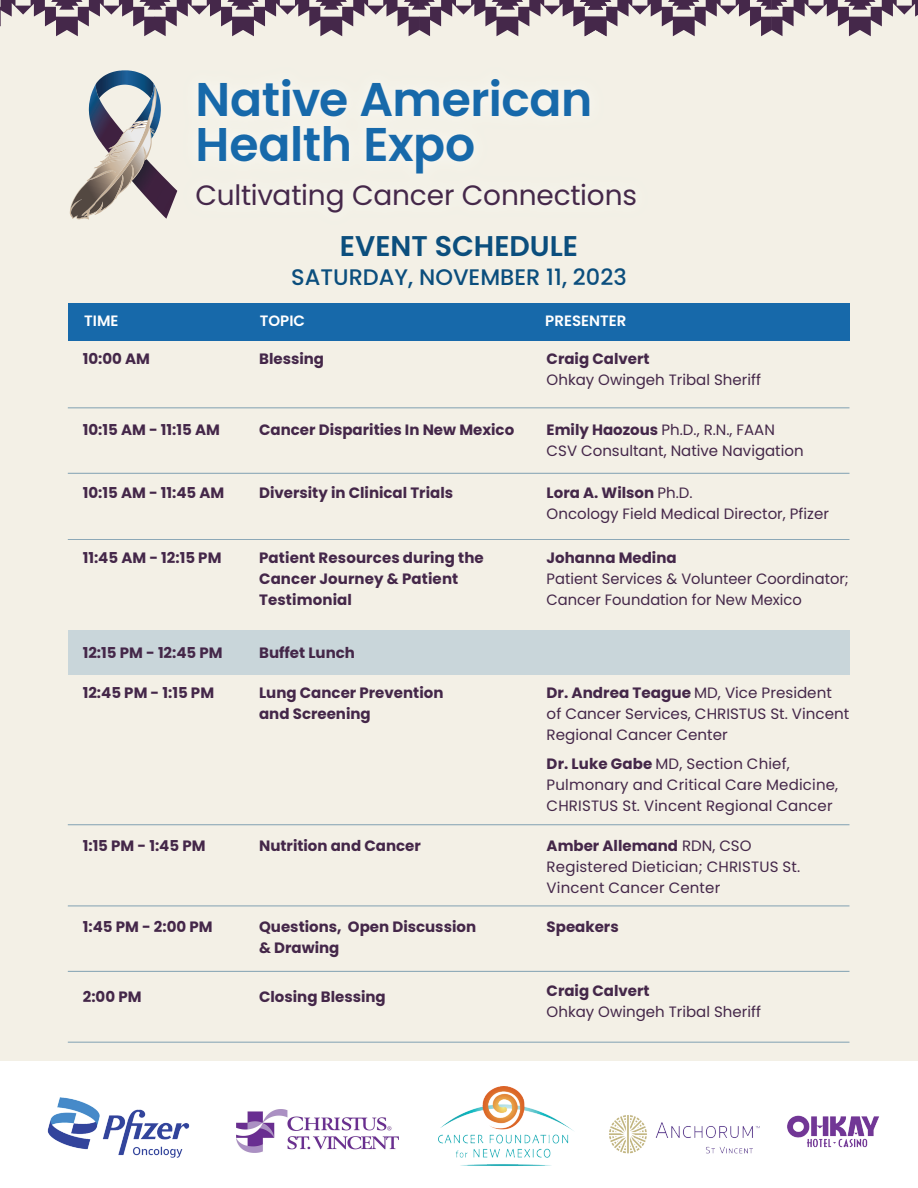
<style>
.page{position:relative;width:918px;height:1188px;background:#fff}
.page>*{position:absolute;margin:0;border:0;box-sizing:border-box;transform-origin:0 0}
.t1{font:600 47.25px/45.5px "Poppins";letter-spacing:-.01em;color:#1769aa}
.t2{font:600 28.5px "Poppins";color:#0b4e7d}
.t3{font:28.05px "Poppins";letter-spacing:-.005em;color:#45284a}
.t4{font:500 22.5px "Poppins";color:#0b4e7d}
.t5{font:15px/21px "Poppins";color:#442749}
.t6{font:700 15px/21px "Poppins";color:#442749}
.t7{font:600 15px "Poppins";color:#fff}
.s1{font-weight:700}
</style>
<div class="page">
<div style="left:0;top:0;width:918px;height:1145px;background:#f3f0e6"></div>
<div style="left:68px;top:631px;width:782px;height:44px;background:#c9d6da"></div>
<div style="left:68px;top:303px;width:782px;height:37px;background:#1769aa"></div>
<svg style="left:70px;top:70px;width:107px;height:150px"></svg>
<div style="left:0;top:1062px;width:918px;height:126px;background:#fff"></div>
<img style="left:237px;top:1109px;width:162px;height:44px">
<img style="left:439px;top:1087px;width:135px;height:79px">
<img style="left:609px;top:1115px;width:151px;height:39px">
<img style="left:787px;top:1115px;width:92px;height:33px">
<img style="left:32px;top:1042px;width:172px;height:116px">
<svg style="left:0;top:0;width:918px;height:36px"></svg>
<hr style="left:68px;top:407px;width:782px;height:1px;background:#0b4e7d">
<hr style="left:68px;top:473px;width:782px;height:1px;background:#0b4e7d">
<hr style="left:68px;top:539px;width:782px;height:1px;background:#0b4e7d">
<hr style="left:68px;top:824px;width:782px;height:1px;background:#0b4e7d">
<hr style="left:68px;top:906px;width:782px;height:1px;background:#0b4e7d">
<hr style="left:68px;top:971px;width:782px;height:1px;background:#0b4e7d">
<hr style="left:68px;top:1042px;width:782px;height:1px;background:#0b4e7d">
<h1 class="t1" style="left:196px;top:77px;width:398px">Native American<br>Health Expo</h1>
<h3 class="t3" style="left:196px;top:179px;width:443px">Cultivating Cancer Connections</h3>
<h2 class="t2" style="left:340px;top:229px;width:240px">EVENT SCHEDULE</h2>
<h3 class="t4" style="left:291px;top:264px;width:337px">SATURDAY, NOVEMBER 11, 2023</h3>
<p class="t7" style="left:84px;top:312px;width:36px">TIME</p>
<p class="t7" style="left:260px;top:312px;width:47px">TOPIC</p>
<p class="t7" style="left:545px;top:312px;width:83px">PRESENTER</p>
<p class="t6" style="left:83px;top:348px;width:69px">10:00 AM</p>
<p class="t6" style="left:259px;top:348px;width:67px">Blessing</p>
<p class="t6" style="left:547px;top:348px;width:105px">Craig Calvert</p>
<p class="t5" style="left:547px;top:369px;width:216px">Ohkay Owingeh Tribal Sheriff</p>
<p class="t6" style="left:83px;top:420px;width:139px">10:15 AM - 11:15 AM</p>
<p class="t6" style="left:259px;top:420px;width:257px">Cancer Disparities In New Mexico</p>
<p class="t5" style="left:547px;top:420px;width:259px"><span class="s1">Emily Haozous</span> Ph.D., R.N., FAAN<br>CSV Consultant, Native Navigation</p>
<p class="t6" style="left:83px;top:483px;width:143px">10:15 AM - 11:45 AM</p>
<p class="t6" style="left:259px;top:483px;width:196px">Diversity in Clinical Trials</p>
<p class="t5" style="left:547px;top:483px;width:284px"><span class="s1">Lora A. Wilson</span> Ph.D.<br>Oncology Field Medical Director, Pfizer</p>
<p class="t6" style="left:83px;top:547px;width:140px">11:45 AM - 12:15 PM</p>
<p class="t6" style="left:259px;top:547px;width:226px">Patient Resources during the<br>Cancer Journey &amp; Patient<br>Testimonial</p>
<p class="t6" style="left:547px;top:547px;width:132px">Johanna Medina</p>
<p class="t5" style="left:547px;top:568px;width:304px">Patient Services &amp; Volunteer Coordinator;<br>Cancer Foundation for New Mexico</p>
<p class="t6" style="left:83px;top:642px;width:141px">12:15 PM - 12:45 PM</p>
<p class="t6" style="left:259px;top:642px;width:97px">Buffet Lunch</p>
<p class="t6" style="left:83px;top:682px;width:133px">12:45 PM - 1:15 PM</p>
<p class="t6" style="left:259px;top:682px;width:186px">Lung Cancer Prevention and Screening</p>
<p class="t5" style="left:547px;top:682px;width:304px"><span class="s1">Dr. Andrea Teague</span> MD, Vice President of Cancer Services, CHRISTUS St. Vincent<br>Regional Cancer Center</p>
<p class="t5" style="left:547px;top:754px;width:293px"><span class="s1">Dr. Luke Gabe</span> MD, Section Chief,<br>Pulmonary and Critical Care Medicine,<br>CHRISTUS St. Vincent Regional Cancer</p>
<p class="t6" style="left:83px;top:835px;width:124px">1:15 PM - 1:45 PM</p>
<p class="t6" style="left:259px;top:835px;width:163px">Nutrition and Cancer</p>
<p class="t5" style="left:547px;top:835px;width:255px"><span class="s1">Amber Allemand</span> RDN, CSO<br>Registered Dietician; CHRISTUS St.<br>Vincent Cancer Center</p>
<p class="t6" style="left:83px;top:916px;width:131px">1:45 PM - 2:00 PM</p>
<p class="t6" style="left:259px;top:916px;width:219px">Questions, Open Discussion &amp; Drawing</p>
<p class="t6" style="left:547px;top:916px;width:74px">Speakers</p>
<p class="t6" style="left:83px;top:987px;width:60px">2:00 PM</p>
<p class="t6" style="left:259px;top:987px;width:128px">Closing Blessing</p>
<p class="t6" style="left:547px;top:980px;width:105px">Craig Calvert</p>
<p class="t5" style="left:547px;top:1001px;width:216px">Ohkay Owingeh Tribal Sheriff</p>
</div>
